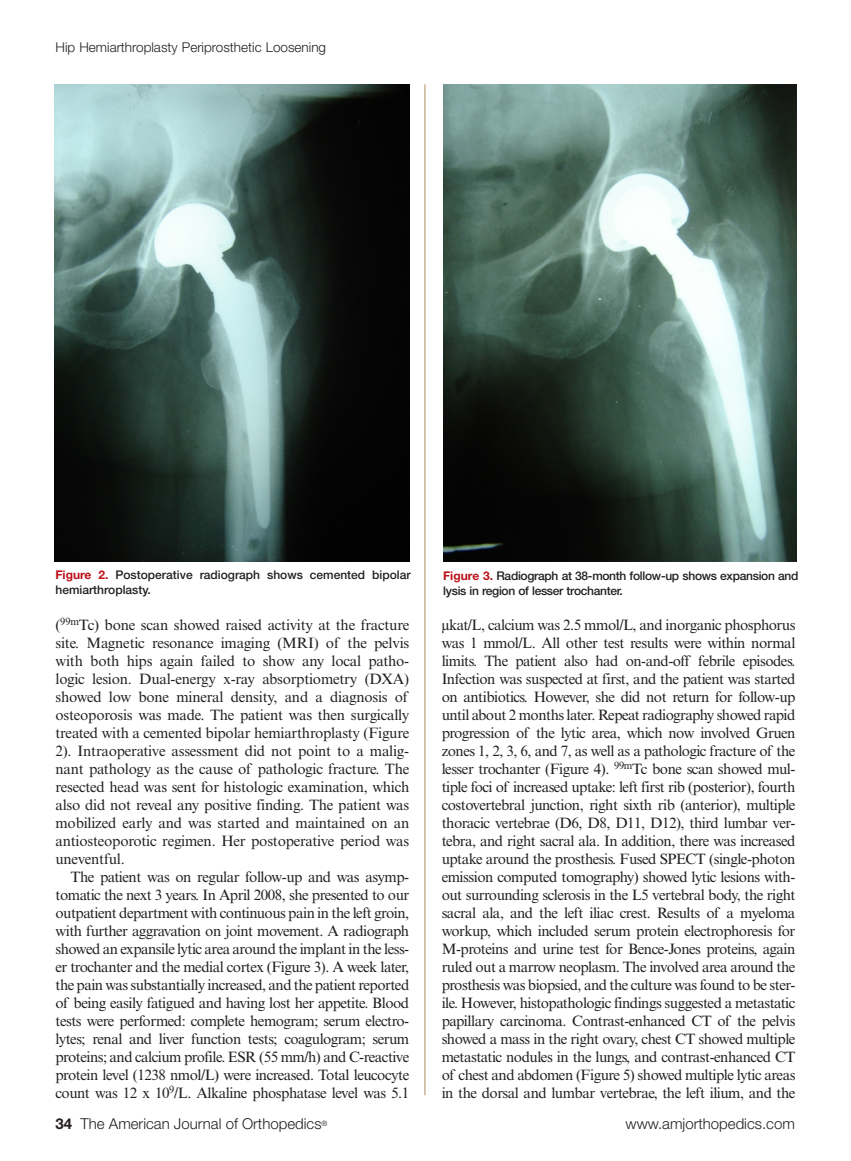
<style>
.page{position:relative;width:851px;height:1161px;background:#fff}
.page>*{position:absolute;margin:0;border:0;box-sizing:border-box;transform-origin:0 0}
.text_2{font:15px/18px "Times New Roman MT Std";letter-spacing:-.035em;color:#231f20;text-align:justify}
.text_1{font:15px/18px "Times New Roman MT Std";letter-spacing:-.015em;color:#231f20;text-align:justify}
.t1{font:300 15px "Helvetica Neue LT Std";color:#231f20}
.running_hd_left{font:300 13.5px "Helvetica Neue LT Std";color:#231f20}
.t2{font:500 12px/15px "Helvetica Neue LT Std";letter-spacing:-.025em;color:#231f20}
.t3{font:500 12px/15px "Helvetica Neue LT Std";color:#231f20}
.s1{font-weight:700;color:#bb1018}
.s2{font-weight:700}
</style>
<div class="page">
<hr style="left:424px;top:84px;width:1px;height:1011px;background:#ab8d60">
<img style="left:443px;top:84px;width:354px;height:478px">
<img style="left:54px;top:84px;width:355px;height:478px">
<p class="running_hd_left" style="left:56px;top:39px;width:272px">Hip Hemiarthroplasty Periprosthetic Loosening</p>
<p class="t3" style="left:55px;top:568px;width:357px"><span class="s1">Figure 2.</span> Postoperative radiograph shows cemented bipolar hemiarthroplasty.</p>
<p class="t2" style="left:443px;top:568px;width:357px"><span class="s1">Figure 3.</span> Radiograph at 38-month follow-up shows expansion and lysis in region of lesser trochanter.</p>
<p class="text_1" style="left:56px;top:616px;width:355px">(<sup>99m</sup>Tc) bone scan showed raised activity at the fracture site. Magnetic resonance imaging (MRI) of the pelvis with both hips again failed to show any local patho&shy;logic lesion. Dual-energy x-ray absorptiometry (DXA) showed low bone mineral density, and a diagnosis of osteoporosis was made. The patient was then surgically treated with a cemented bipolar hemiarthroplasty (Figure 2). Intraoperative assessment did not point to a malig&shy;nant pathology as the cause of pathologic fracture. The resected head was sent for histologic examination, which also did not reveal any positive finding. The patient was mobilized early and was started and maintained on an antiosteoporotic regimen. Her postoperative period was uneventful.</p>
<p class="text_2" style="left:56px;top:868px;width:355px;text-indent:15px">The patient was on regular follow-up and was asymp&shy;tomatic the next 3 years. In April 2008, she presented to our outpatient department with continuous pain in the left groin, with further aggravation on joint movement. A radiograph showed an expansile lytic area around the implant in the less&shy;er trochanter and the medial cortex (Figure 3). A week later, the pain was substantially increased, and the patient reported of being easily fatigued and having lost her appetite. Blood tests were performed: complete hemogram; serum electro&shy;lytes; renal and liver function tests; coagulogram; serum proteins; and calcium profile. ESR (55 mm/h) and C-reactive protein level (1238 nmol/L) were increased. Total leucocyte count was 12 x 10<sup>9</sup>/L. Alkaline phosphatase level was 5.1</p>
<p class="text_2" style="left:441px;top:616px;width:355px">μkat/L, calcium was 2.5 mmol/L, and inorganic phosphorus was 1 mmol/L. All other test results were within normal limits. The patient also had on-and-off febrile episodes.<br>Infection was suspected at first, and the patient was started on antibiotics. However, she did not return for follow-up until about 2 months later. Repeat radiography showed rapid progression of the lytic area, which now involved Gruen zones 1, 2, 3, 6, and 7, as well as a pathologic fracture of the lesser trochanter (Figure 4). <sup>99m</sup>Tc bone scan showed mul&shy;tiple foci of increased uptake: left first rib (posterior), fourth costovertebral junction, right sixth rib (anterior), multiple thoracic vertebrae (D6, D8, D11, D12), third lumbar ver&shy;tebra, and right sacral ala. In addition, there was increased uptake around the prosthesis. Fused SPECT (single-photon emission computed tomography) showed lytic lesions with&shy;out surrounding sclerosis in the L5 vertebral body, the right sacral ala, and the left iliac crest. Results of a myeloma workup, which included serum protein electrophoresis for M-proteins and urine test for Bence-Jones proteins, again ruled out a marrow neoplasm. The involved area around the prosthesis was biopsied, and the culture was found to be ster&shy;ile. However, histopathologic findings suggested a metastatic papillary carcinoma. Contrast-enhanced CT of the pelvis showed a mass in the right ovary, chest CT showed multiple metastatic nodules in the lungs, and contrast-enhanced CT of chest and abdomen (Figure 5) showed multiple lytic areas in the dorsal and lumbar vertebrae, the left ilium, and the</p>
<p class="t1" style="left:55px;top:1115px;width:273px"><span class="s2">34</span> The American Journal of Orthopedics<sup>®</sup></p>
<p class="t1" style="left:625px;top:1115px;width:171px">www.amjorthopedics.com</p>
</div>
